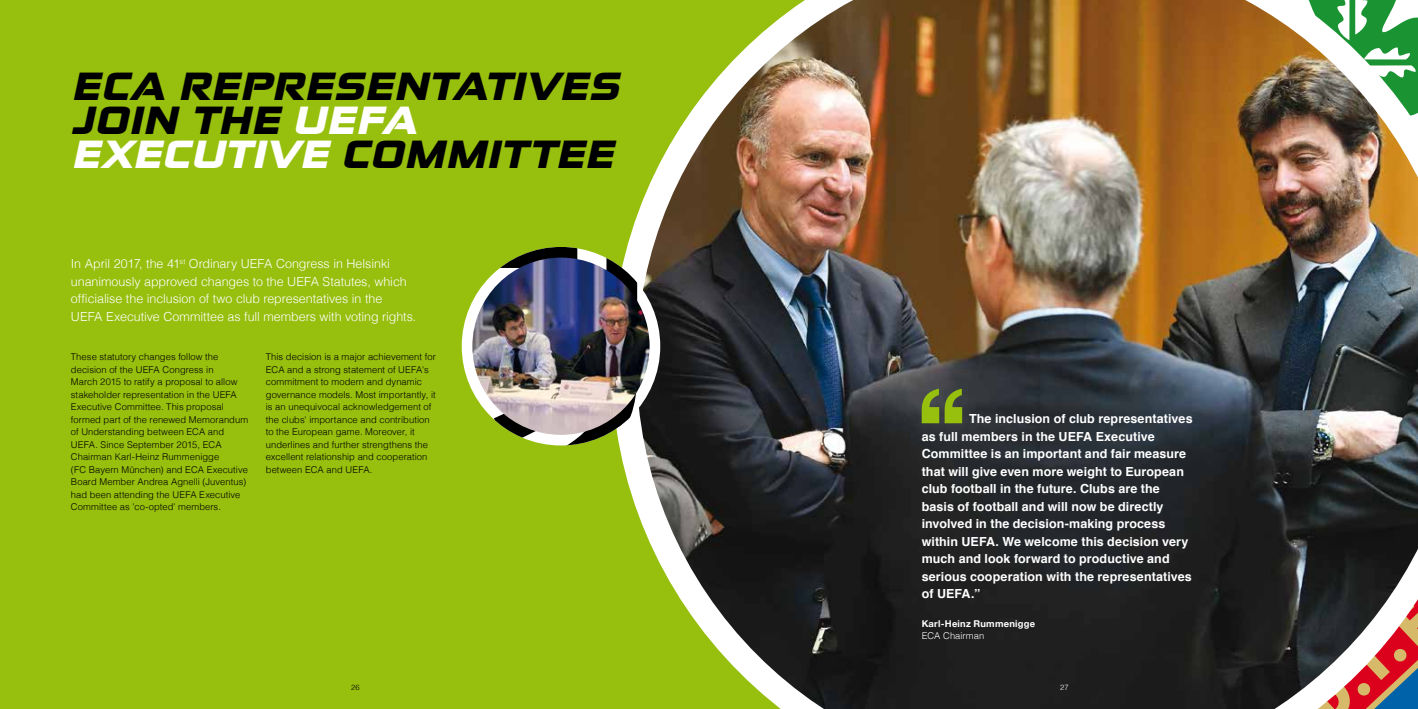
<style>
.page{position:relative;width:1418px;height:709px;background:#fff}
.page>*{position:absolute;margin:0;border:0;box-sizing:border-box;transform-origin:0 0}
.t1{font:italic 37.5px/33.8px "Zekton Ex Bl";letter-spacing:-.01em;color:#000}
.t2{font:700 12.5px/17.5px "Helvetica";letter-spacing:.005em;color:#fff}
.t3{font:300 12.5px/17.5px "Helvetica";letter-spacing:-.005em;color:#fff}
.t4{font:300 9.38px/12.5px "Helvetica";letter-spacing:.01em;color:#000}
.t5{font:700 9.38px "Helvetica Neue";letter-spacing:.025em;color:#fff}
.t6{font:300 9.38px "Helvetica";letter-spacing:.005em;color:#fff}
.t7{font:300 7.5px "Helvetica";color:#000}
.t8{font:300 7.5px "Helvetica";color:#fff}
.s1{color:#fff}
</style>
<div class="page">
<div style="left:0;top:0;width:1417px;height:709px;background:#97bf0d"></div>
<img style="left:619px;top:0;width:798px;height:709px">
<div style="left:462px;top:247px;width:198px;height:198px;background:#fff;border-radius:50%"></div>
<svg style="left:486px;top:247px;width:151px;height:198px"></svg>
<img style="left:472px;top:257px;width:177px;height:178px;border-radius:89px">
<svg style="left:921px;top:389px;width:41px;height:34px"></svg>
<h1 class="t1" style="left:71px;top:68px;width:549px">ECA REPRESENTATIVES<br>JOIN THE <span class="s1">UEFA<br>EXECUTIVE</span> COMMITTEE</h1>
<p class="t3" style="left:71px;top:254px;width:347px">In April 2017, the 41<sup>st</sup> Ordinary UEFA Congress in Helsinki unanimously approved changes to the UEFA Statutes, which officialise the inclusion of two club representatives in the UEFA Executive Committee as full members with voting rights.</p>
<p class="t4" style="left:71px;top:350px;width:179px">These statutory changes follow the decision of the UEFA Congress in<br>March 2015 to ratify a proposal to allow stakeholder representation in the UEFA Executive Committee. This proposal formed part of the renewed Memorandum of Understanding between ECA and UEFA. Since September 2015, ECA Chairman Karl-Heinz Rummenigge<br>(FC Bayern München) and ECA Executive Board Member Andrea Agnelli (Juventus) had been attending the UEFA Executive Committee as 'co-opted' members.</p>
<p class="t4" style="left:266px;top:350px;width:171px">This decision is a major achievement for ECA and a strong statement of UEFA's commitment to modern and dynamic governance models. Most importantly, it is an unequivocal acknowledgement of the clubs' importance and contribution to the European game. Moreover, it underlines and further strengthens the excellent relationship and cooperation between ECA and UEFA.</p>
<p class="t2" style="left:921px;top:410px;width:272px;text-indent:47px">The inclusion of club representatives as full members in the UEFA Executive Committee is an important and fair measure that will give even more weight to European club football in the future. Clubs are the basis of football and will now be directly involved in the decision-making process within UEFA. We welcome this decision very much and look forward to productive and serious cooperation with the representatives of UEFA.”</p>
<p class="t5" style="left:921px;top:616px;width:115px">Karl-Heinz Rummenigge</p>
<p class="t6" style="left:921px;top:628px;width:64px">ECA Chairman</p>
<p class="t7" style="left:351px;top:681px;width:10px">26</p>
<p class="t8" style="left:1060px;top:681px;width:10px">27</p>
</div>
